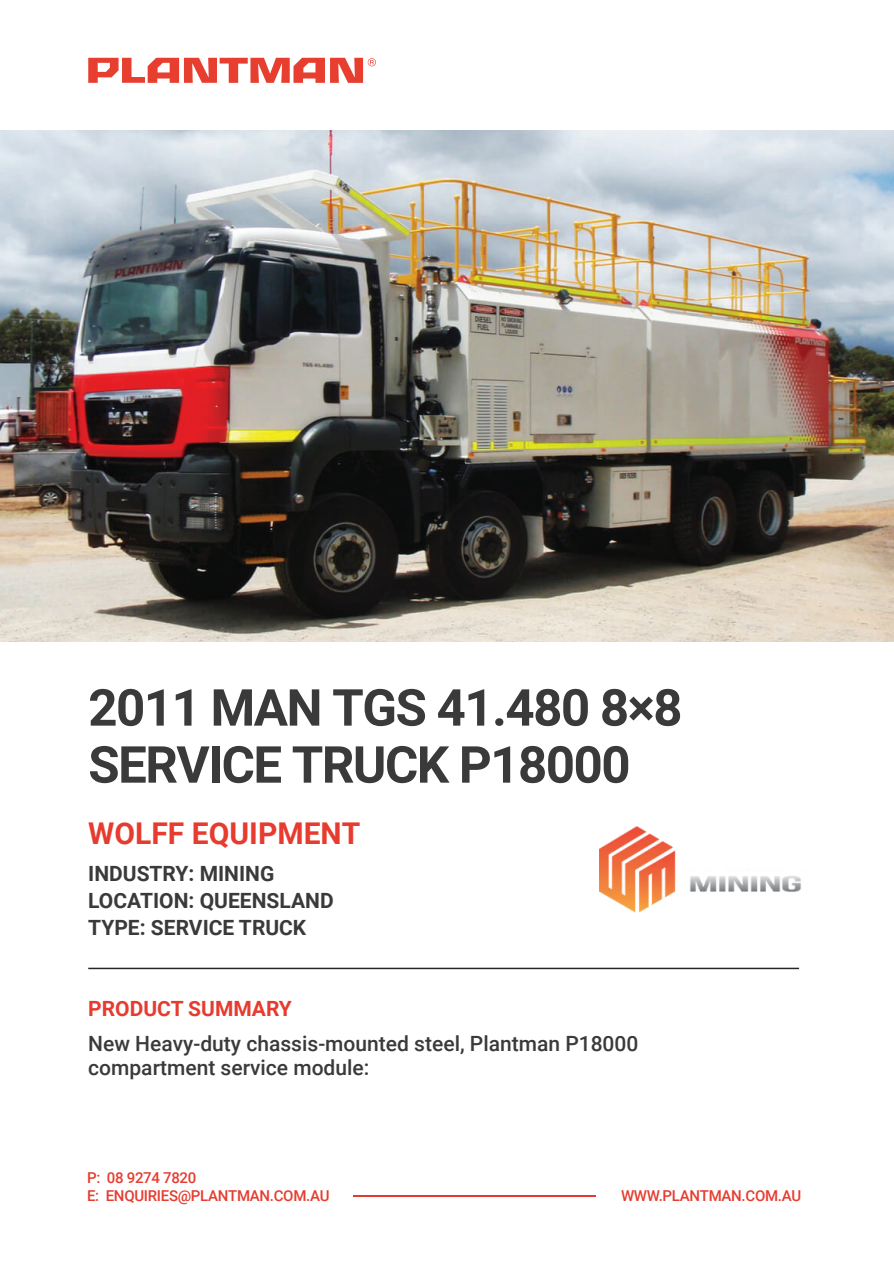
<style>
.page{position:relative;width:894px;height:1263px;background:#fff}
.page>*{position:absolute;margin:0;border:0;box-sizing:border-box;transform-origin:0 0}
.t1{font:700 51px/57px "Roboto";letter-spacing:-.03em;color:#393a39}
.t2{font:700 30px "Roboto";color:#e63c2f}
.t3{font:500 21px/24px "Roboto";color:#393a39}
.t4{font:700 21px/27px "Roboto";color:#393a39}
.t5{font:700 21px "Roboto";color:#e63c2f}
.t6{font:500 15px/18px "Roboto";letter-spacing:-.02em;color:#e63c2f}
</style>
<div class="page">
<svg style="left:88px;top:58px;width:288px;height:25px"></svg>
<img style="left:0;top:131px;width:893px;height:510px">
<hr style="left:88px;top:967px;width:710px;height:2px;background:#252626">
<hr style="left:353px;top:1195px;width:242px;height:1px;background:#e63c2f">
<img style="left:599px;top:826px;width:202px;height:87px">
<h1 class="t1" style="left:88px;top:677px;width:595px">2011 MAN TGS 41.480 8×8<br>SERVICE TRUCK P18000</h1>
<h2 class="t2" style="left:88px;top:812px;width:273px">WOLFF EQUIPMENT</h2>
<p class="t4" style="left:88px;top:859px;width:247px">INDUSTRY: MINING<br>LOCATION: QUEENSLAND<br>TYPE: SERVICE TRUCK</p>
<p class="t5" style="left:88px;top:993px;width:205px">PRODUCT SUMMARY</p>
<p class="t3" style="left:88px;top:1030px;width:551px">New Heavy-duty chassis-mounted steel, Plantman P18000 compartment service module:</p>
<p class="t6" style="left:87px;top:1168px;width:244px">P: 08 9274 7820<br>E: ENQUIRIES@PLANTMAN.COM.AU</p>
<p class="t6" style="left:620px;top:1186px;width:181px">WWW.PLANTMAN.COM.AU</p>
</div>
